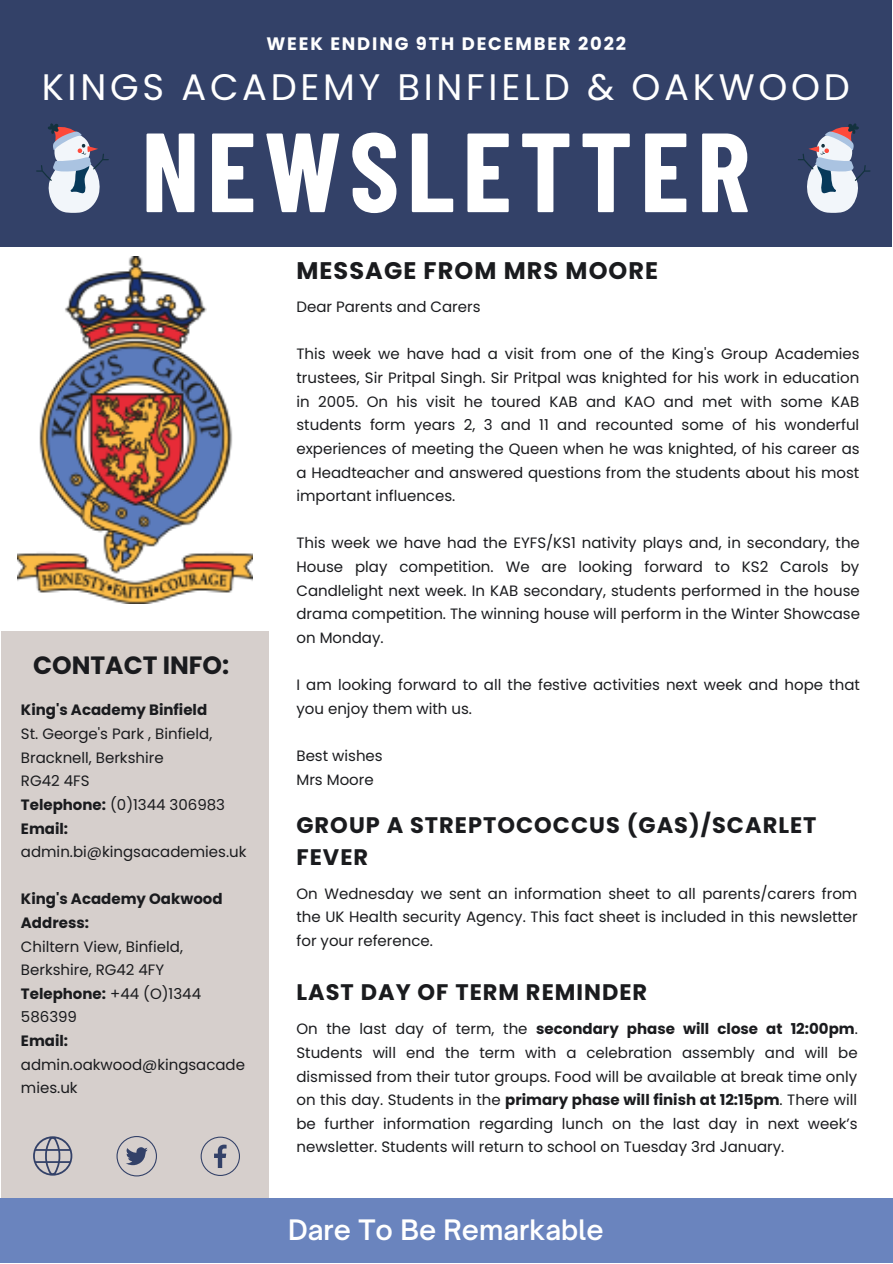
<style>
.page{position:relative;width:893px;height:1264px;background:#fff}
.page>*{position:absolute;margin:0;border:0;box-sizing:border-box;transform-origin:0 0}
.t1{font:700 112.35px "Barlow Condensed";letter-spacing:.07em;color:#fff}
.t2{font:36.9px "Poppins";letter-spacing:.1em;color:#fff}
.t3{font:600 27px "Open Sauce One";color:#fff}
.t4{font:700 25.05px "Poppins";color:#1a1b1e}
.t5{font:700 24px "Poppins";letter-spacing:.045em;color:#1a1b1e}
.t6{font:700 22.5px/31.5px "Poppins";letter-spacing:.045em;color:#1a1b1e}
.t7{font:700 18px "Poppins";letter-spacing:.1em;color:#fff}
.t8{font:15px/23.5px "Poppins";color:#1a1b1e}
.t9{font:700 15px/23.5px "Poppins";color:#1a1b1e}
.s1{font-weight:700}
</style>
<div class="page">
<img style="left:18px;top:256px;width:234px;height:347px">
<div style="left:1px;top:631px;width:268px;height:566px;background:#d6cfcc"></div>
<div style="left:0;top:0;width:891px;height:246px;background:#334168"></div>
<svg style="left:33px;top:1136px;width:39px;height:39px"></svg>
<svg style="left:116px;top:1136px;width:41px;height:40px"></svg>
<svg style="left:201px;top:1136px;width:39px;height:39px"></svg>
<div style="left:0;top:1198px;width:892px;height:64px;background:#6a84be"></div>
<svg style="left:798px;top:123px;width:72px;height:90px"></svg>
<svg style="left:36px;top:123px;width:73px;height:90px"></svg>
<p class="t7" style="left:266px;top:31px;width:361px">WEEK ENDING 9TH DECEMBER 2022</p>
<h2 class="t2" style="left:42px;top:61px;width:809px">KINGS ACADEMY BINFIELD &amp; OAKWOOD</h2>
<h1 class="t1" style="left:142px;top:100px;width:610px">NEWSLETTER</h1>
<h3 class="t4" style="left:33px;top:647px;width:198px">CONTACT INFO:</h3>
<p class="t9" style="left:21px;top:698px;width:188px">King's Academy Binfield</p>
<p class="t8" style="left:21px;top:722px;width:206px">St. George's Park , Binfield,<br>Bracknell, Berkshire<br>RG42 4FS<br><span class="s1">Telephone:</span> (0)1344 306983<br><span class="s1">Email:</span></p>
<p class="t8" style="left:21px;top:840px;width:227px">admin.bi@kingsacademies.uk</p>
<p class="t9" style="left:21px;top:887px;width:203px">King's Academy Oakwood<br>Address:</p>
<p class="t8" style="left:21px;top:934px;width:182px">Chiltern View, Binfield,<br>Berkshire, RG42 4FY<br><span class="s1">Telephone:</span> +44 (O)1344<br>586399</p>
<p class="t9" style="left:21px;top:1029px;width:49px">Email:</p>
<p class="t8" style="left:21px;top:1052px;width:226px">admin.oakwood@kingsacade mies.uk</p>
<h3 class="t5" style="left:296px;top:254px;width:363px">MESSAGE FROM MRS MOORE</h3>
<p class="t8" style="left:296px;top:295px;width:185px">Dear Parents and Carers</p>
<p class="t8" style="left:296px;top:342px;width:564px;text-align:justify">This week we have had a visit from one of the King's Group Academies trustees, Sir Pritpal Singh. Sir Pritpal was knighted for his work in education in 2005. On his visit he toured KAB and KAO and met with some KAB students form years 2, 3 and 11 and recounted some of his wonderful experiences of meeting the Queen when he was knighted, of his career as a Headteacher and answered questions from the students about his most important influences.</p>
<p class="t8" style="left:296px;top:531px;width:565px;text-align:justify">This week we have had the EYFS/KS1 nativity plays and, in secondary, the House play competition. We are looking forward to KS2 Carols by Candlelight next week. In KAB secondary, students performed in the house drama competition. The winning house will perform in the Winter Showcase on Monday.</p>
<p class="t8" style="left:296px;top:673px;width:565px">I am looking forward to all the festive activities next week and hope that you enjoy them with us.</p>
<p class="t8" style="left:296px;top:744px;width:88px">Best wishes<br>Mrs Moore</p>
<h3 class="t6" style="left:296px;top:809px;width:521px">GROUP A STREPTOCOCCUS (GAS)/SCARLET<br>FEVER</h3>
<p class="t8" style="left:296px;top:881px;width:563px;text-align:justify">On Wednesday we sent an information sheet to all parents/carers from the UK Health security Agency. This fact sheet is included in this newsletter for your reference.</p>
<h3 class="t6" style="left:296px;top:976px;width:352px">LAST DAY OF TERM REMINDER</h3>
<p class="t8" style="left:296px;top:1017px;width:563px;text-align:justify">On the last day of term, the <span class="s1">secondary phase will close at 12:00pm</span>.<br>Students will end the term with a celebration assembly and will be dismissed from their tutor groups. Food will be available at break time only on this day. Students in the <span class="s1">primary phase will finish at 12:15pm</span>. There will be further information regarding lunch on the last day in next week’s newsletter. Students will return to school on Tuesday 3rd January.</p>
<h3 class="t3" style="left:288px;top:1212px;width:317px">Dare To Be Remarkable</h3>
</div>
